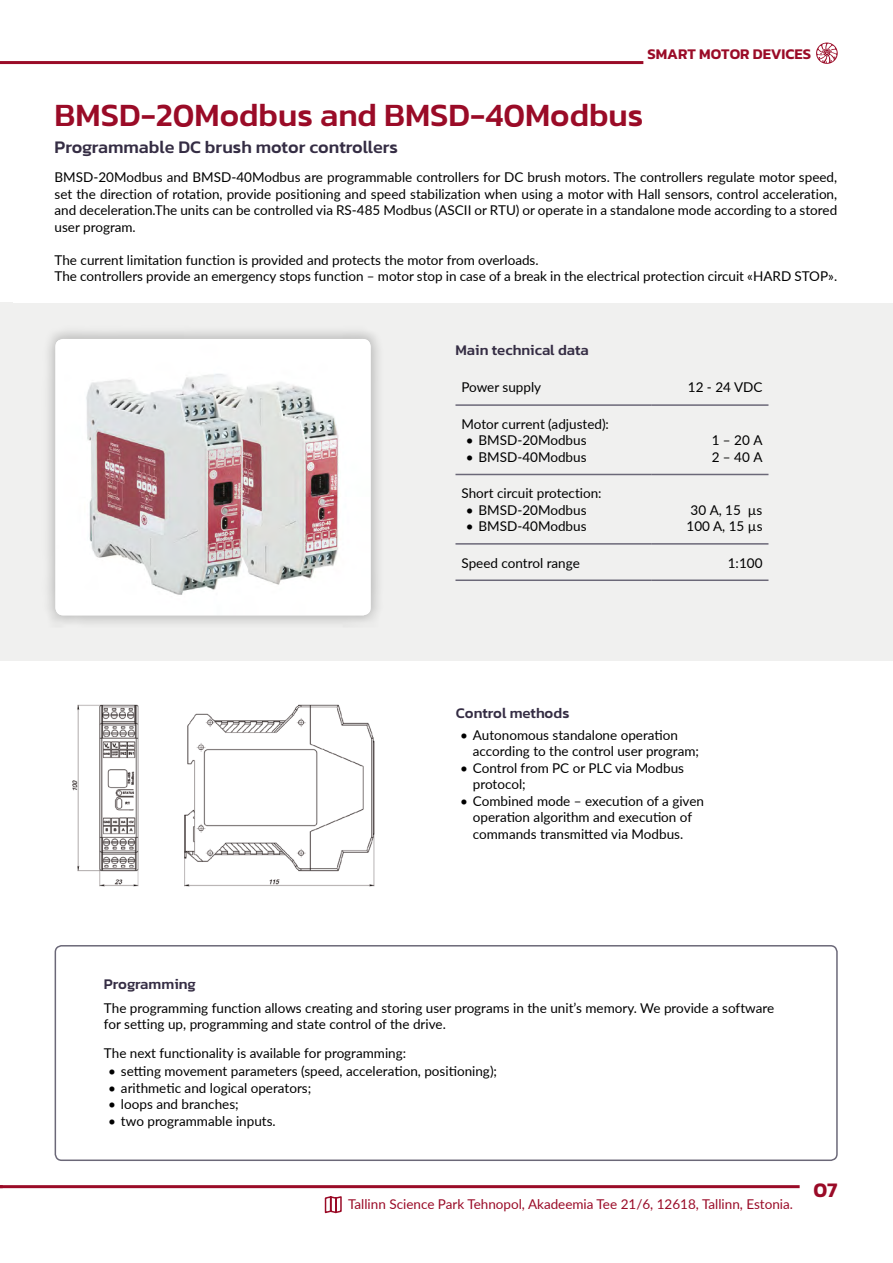
<style>
.page{position:relative;width:893px;height:1263px;background:#fff}
.page>*{position:absolute;margin:0;border:0;box-sizing:border-box;transform-origin:0 0}
.t1{font:500 33px "Kanit";color:#9a0b27}
.t2{font:600 21px "Kanit";color:#9a0b27}
.t3{font:500 18px "Kanit";color:#352d44}
.t4{font:500 15px "Kanit";color:#352d44}
.t5{font:600 15px "Kanit";color:#9a0b27}
.t6{font:13.5px/16.5px "Lato";color:#000}
.t7{font:13.5px "Lato";color:#9a0b27}
</style>
<div class="page">
<div style="left:55px;top:945px;width:783px;height:216px;border:2px solid #6b6878;border-radius:6px"></div>
<div style="left:0;top:303px;width:893px;height:357px;background:#f0f0ef"></div>
<hr style="left:0;top:1185px;width:800px;height:3px;background:#9a0b27">
<div style="left:41px;top:325px;width:344px;height:304px;background:#000;opacity:.25"></div>
<img style="left:56px;top:339px;width:314px;height:276px">
<hr style="left:455px;top:404px;width:196px;height:2px;background:#6b6878">
<hr style="left:651px;top:404px;width:117px;height:2px;background:#6b6878">
<hr style="left:455px;top:474px;width:196px;height:1px;background:#6b6878">
<hr style="left:651px;top:474px;width:117px;height:1px;background:#6b6878">
<hr style="left:455px;top:543px;width:196px;height:2px;background:#6b6878">
<hr style="left:651px;top:543px;width:117px;height:2px;background:#6b6878">
<hr style="left:455px;top:579px;width:196px;height:2px;background:#6b6878">
<hr style="left:651px;top:579px;width:117px;height:2px;background:#6b6878">
<img style="left:72px;top:704px;width:303px;height:183px">
<hr style="left:0;top:61px;width:643px;height:3px;background:#9a0b27">
<svg style="left:816px;top:43px;width:22px;height:21px"></svg>
<svg style="left:324px;top:1196px;width:18px;height:18px"></svg>
<div style="left:0;top:302px;width:13px;height:359px;background:#f0f0ef"></div>
<p class="t5" style="left:647px;top:43px;width:165px">SMART MOTOR DEVICES</p>
<h1 class="t1" style="left:55px;top:90px;width:590px">BMSD-20Modbus and BMSD-40Modbus</h1>
<h3 class="t3" style="left:55px;top:133px;width:345px">Programmable DC brush motor controllers</h3>
<p class="t6" style="left:55px;top:168px;width:784px;text-align:justify">BMSD-20Modbus and BMSD-40Modbus are programmable controllers for DC brush motors. The controllers regulate motor speed, set the direction of rotation, provide positioning and speed stabilization when using a motor with Hall sensors, control acceleration, and deceleration.The units can be controlled via RS-485 Modbus (ASCII or RTU) or operate in a standalone mode according to a stored user program.</p>
<p class="t6" style="left:55px;top:251px;width:784px">The current limitation function is provided and protects the motor from overloads.<br>The controllers provide an emergency stops function – motor stop in case of a break in the electrical protection circuit «HARD STOP».</p>
<p class="t4" style="left:455px;top:339px;width:135px">Main technical data</p>
<p class="t6" style="left:461px;top:379px;width:81px">Power supply</p>
<p class="t6" style="left:688px;top:379px;width:76px">12 ‑ 24 VDC</p>
<p class="t6" style="left:461px;top:415px;width:149px">Motor current (adjusted):</p>
<p class="t6" style="left:466px;top:431px;width:122px">• BMSD-20Modbus</p>
<p class="t6" style="left:466px;top:448px;width:122px">• BMSD-40Modbus</p>
<p class="t6" style="left:712px;top:431px;width:52px">1 – 20 А<br>2 – 40 А</p>
<p class="t6" style="left:461px;top:484px;width:142px">Short circuit protection:</p>
<p class="t6" style="left:466px;top:501px;width:122px">• BMSD-20Modbus</p>
<p class="t6" style="left:466px;top:517px;width:122px">• BMSD-40Modbus</p>
<p class="t6" style="left:687px;top:501px;width:77px">30 А, 15 µs<br>100 A, 15 µs</p>
<p class="t6" style="left:461px;top:554px;width:120px">Speed control range</p>
<p class="t6" style="left:728px;top:554px;width:36px">1:100</p>
<p class="t4" style="left:456px;top:702px;width:115px">Control methods</p>
<p class="t4" style="left:104px;top:972px;width:93px">Programming</p>
<p class="t6" style="left:473px;top:726px;width:228px;text-indent:-13px">• Autonomous standalone operation according to the control user program;</p>
<p class="t6" style="left:473px;top:759px;width:213px;text-indent:-13px">• Control from PC or PLC via Modbus protocol;</p>
<p class="t6" style="left:460px;top:792px;width:245px;text-align:center">• Combined mode – execution of a given operation algorithm and execution of commands transmitted via Modbus.</p>
<p class="t6" style="left:104px;top:999px;width:672px">The programming function allows creating and storing user programs in the unit’s memory. We provide a software for setting up, programming and state control of the drive.</p>
<p class="t6" style="left:104px;top:1044px;width:304px">The next functionality is available for programming:</p>
<p class="t6" style="left:108px;top:1062px;width:390px">• setting movement parameters (speed, acceleration, positioning);</p>
<p class="t6" style="left:108px;top:1079px;width:204px">• arithmetic and logical operators;</p>
<p class="t6" style="left:108px;top:1095px;width:132px">• loops and branches;</p>
<p class="t6" style="left:108px;top:1112px;width:169px">• two programmable inputs.</p>
<p class="t7" style="left:348px;top:1194px;width:446px">Tallinn Science Park Tehnopol, Akadeemia Tee 21/6, 12618, Tallinn, Estonia.</p>
<h2 class="t2" style="left:813px;top:1174px;width:26px">07</h2>
</div>
